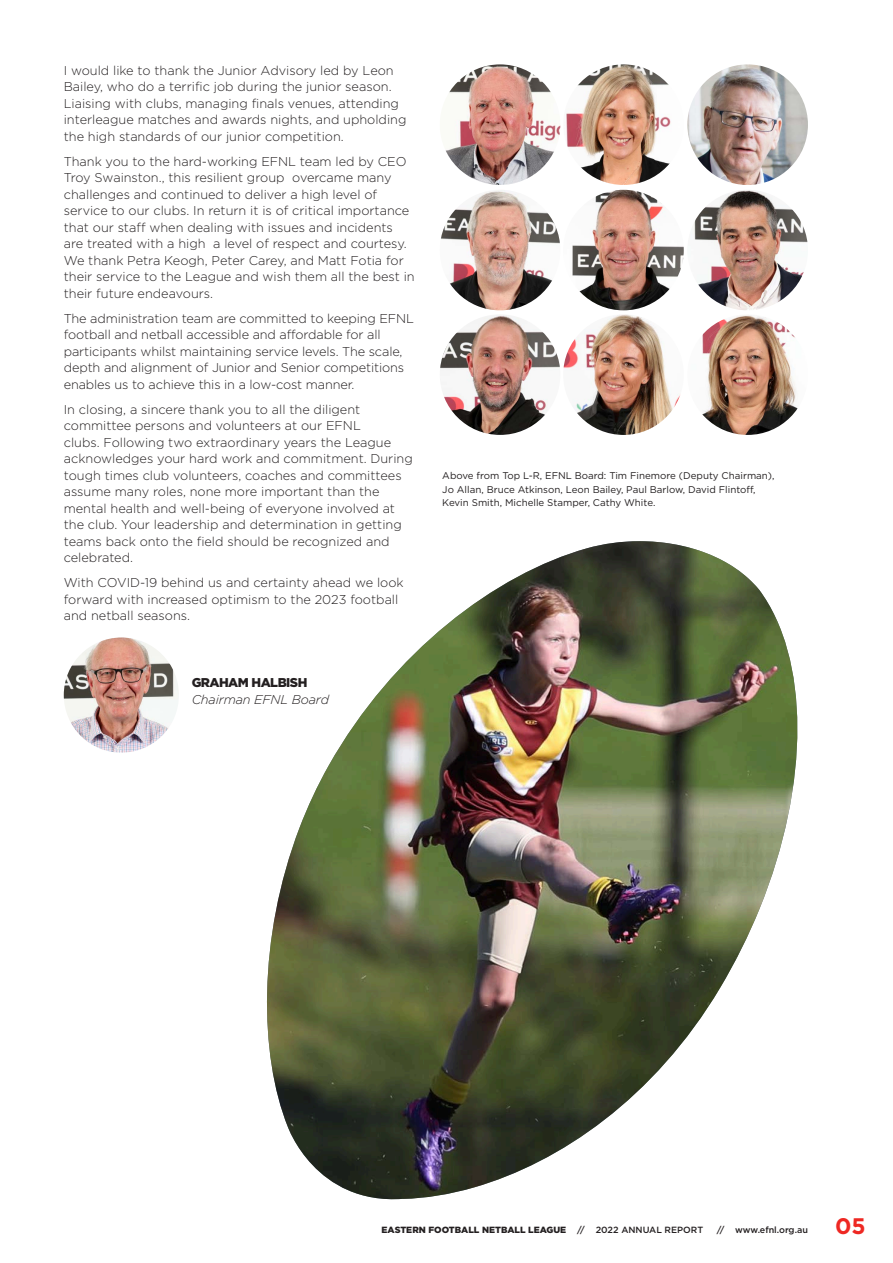
<style>
.page{position:relative;width:893px;height:1263px;background:#fff}
.page>*{position:absolute;margin:0;border:0;box-sizing:border-box;transform-origin:0 0}
.t1{font:700 22.5px "Gotham";color:#ee2823}
.t2{font:300 12.75px/16.5px "Gotham";color:#231f20}
.t3{font:italic 300 12.75px "Gotham";letter-spacing:-.01em;color:#231f20}
.t4{font:900 12.75px "Gotham";letter-spacing:-.04em;color:#231f20}
.t5{font:9.75px/13.5px "Gotham";color:#231f20}
.t6{font:900 9px "Gotham";color:#231f20}
.t7{font:500 9px "Gotham";color:#231f20}
.s1{font-weight:500}
</style>
<div class="page">
<img style="left:267px;top:541px;width:531px;height:659px">
<img style="left:563px;top:190px;width:121px;height:120px;border-radius:60px">
<img style="left:563px;top:314px;width:121px;height:121px;border-radius:60px">
<img style="left:687px;top:64px;width:121px;height:121px;border-radius:60px">
<img style="left:440px;top:190px;width:120px;height:120px;border-radius:60px">
<img style="left:440px;top:314px;width:120px;height:121px;border-radius:60px">
<img style="left:687px;top:190px;width:121px;height:120px;border-radius:60px">
<img style="left:687px;top:314px;width:121px;height:121px;border-radius:60px">
<img style="left:440px;top:64px;width:120px;height:121px;border-radius:60px">
<img style="left:563px;top:64px;width:121px;height:121px;border-radius:60px">
<img style="left:64px;top:637px;width:115px;height:116px;border-radius:58px">
<p class="t2" style="left:64px;top:61px;width:344px">I would like to thank the Junior Advisory led by Leon Bailey, who do a terrific job during the junior season.<br>Liaising with clubs, managing finals venues, attending interleague matches and awards nights, and upholding the high standards of our junior competition.</p>
<p class="t2" style="left:64px;top:152px;width:352px">Thank you to the hard-working EFNL team led by CEO Troy Swainston., this resilient group overcame many challenges and continued to deliver a high level of service to our clubs. In return it is of critical importance that our staff when dealing with issues and incidents are treated with a high a level of respect and courtesy.<br>We thank Petra Keogh, Peter Carey, and Matt Fotia for their service to the League and wish them all the best in their future endeavours.</p>
<p class="t2" style="left:64px;top:309px;width:352px">The administration team are committed to keeping EFNL football and netball accessible and affordable for all participants whilst maintaining service levels. The scale, depth and alignment of Junior and Senior competitions enables us to achieve this in a low-cost manner.</p>
<p class="t2" style="left:64px;top:400px;width:351px">In closing, a sincere thank you to all the diligent committee persons and volunteers at our EFNL<br>clubs. Following two extraordinary years the League acknowledges your hard work and commitment. During tough times club volunteers, coaches and committees assume many roles, none more important than the mental health and well-being of everyone involved at the club. Your leadership and determination in getting teams back onto the field should be recognized and celebrated.</p>
<p class="t2" style="left:64px;top:574px;width:341px">With COVID-19 behind us and certainty ahead we look forward with increased optimism to the 2023 football and netball seasons.</p>
<p class="t4" style="left:192px;top:674px;width:117px">GRAHAM HALBISH</p>
<p class="t3" style="left:192px;top:692px;width:139px">Chairman EFNL Board</p>
<p class="t5" style="left:442px;top:469px;width:334px">Above from Top L-R, EFNL Board: Tim Finemore (Deputy Chairman),<br>Jo Allan, Bruce Atkinson, Leon Bailey, Paul Barlow, David Flintoff,<br>Kevin Smith, Michelle Stamper, Cathy White.</p>
<p class="t6" style="left:382px;top:1224px;width:323px">EASTERN FOOTBALL NETBALL LEAGUE <span class="s1">// 2022 ANNUAL REPORT</span></p>
<p class="t7" style="left:717px;top:1224px;width:93px">// www.efnl.org.au</p>
<h1 class="t1" style="left:835px;top:1211px;width:32px">05</h1>
</div>
